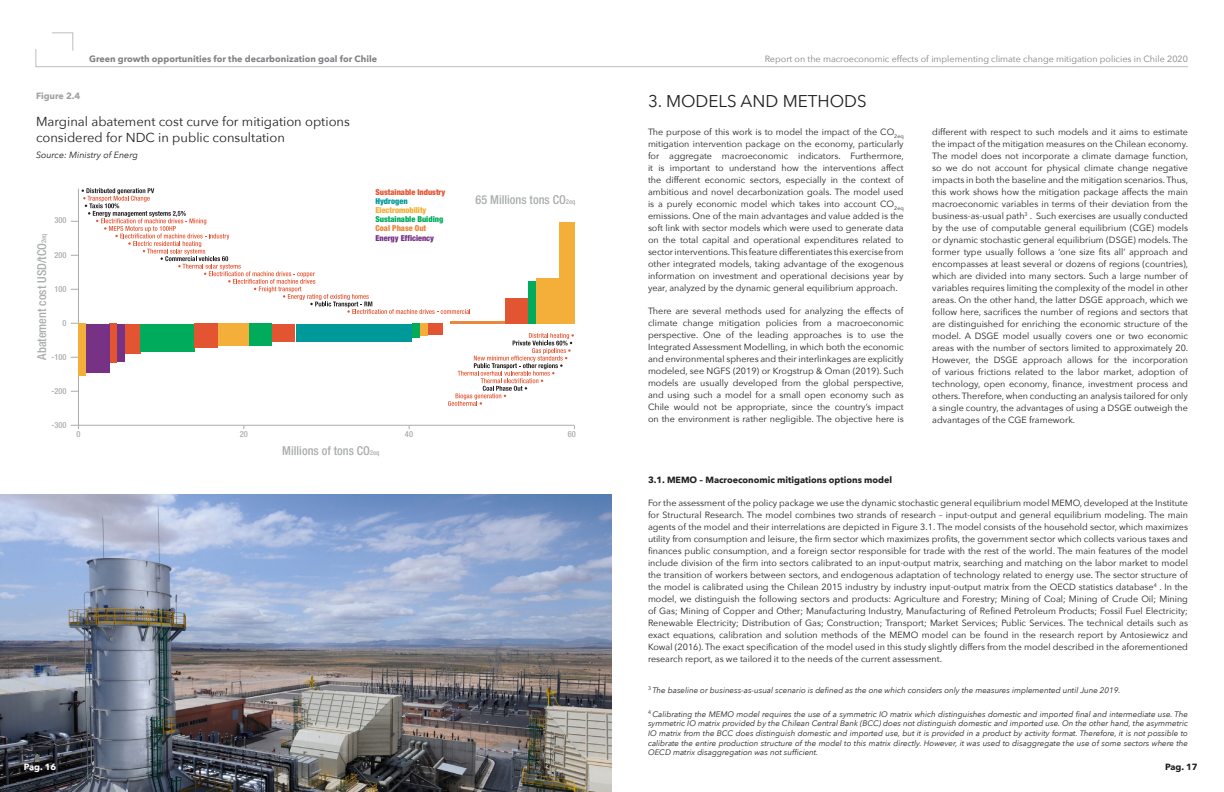
<style>
.page{position:relative;width:1224px;height:792px;background:#fff}
.page>*{position:absolute;margin:0;border:0;box-sizing:border-box;transform-origin:0 0}
.t1{font:17px "Avenir Next";color:#231f20}
.t2{font:13px/15.6px "Avenir Next";color:#231f20}
.t3{font:500 condensed 12.2px "Helvetica Neue LT Std";color:#a9adac}
.t4{font:9px/12px "Avenir Next";color:#231f20;text-align:justify}
.t5{font:9px "Avenir Next";color:#808285}
.t6{font:700 9px "Avenir Next";color:#808285}
.t7{font:700 9px "Avenir Next";color:#231f20}
.t8{font:italic 9px "Avenir Next";color:#231f20}
.t9{font:700 9px "Avenir Next";color:#9d9fa2}
.t10{font:700 9px "Avenir Next";color:#fff}
.t11{font:500 condensed 8.4px "Helvetica Neue LT Std";color:#a9adac}
.t12{font:900 condensed 8.2px/9.2px "Helvetica Neue";color:#e35532}
.t13{font:italic 8px/9.6px "Avenir Next";color:#231f20;text-align:justify}
.t14{font:500 condensed 6.7px "Helvetica Neue LT Std";color:#a9adac}
.s1{color:#099}
.s2{color:#f3af39}
.s3{color:#00ac5c}
.s4{color:#eb873f}
.s5{color:#773286}
.s6{font-size:6.7px}
</style>
<div class="page">
<svg style="left:78px;top:222px;width:497px;height:204px"></svg>
<div style="left:78px;top:324px;width:8px;height:52px;background:#f3af39"></div>
<div style="left:117px;top:324px;width:8px;height:37px;background:#773286"></div>
<div style="left:412px;top:324px;width:7px;height:14px;background:#00ac5c"></div>
<div style="left:528px;top:281px;width:8px;height:43px;background:#00ac5c"></div>
<div style="left:110px;top:324px;width:7px;height:39px;background:#e35532"></div>
<div style="left:125px;top:324px;width:15px;height:30px;background:#e35532"></div>
<div style="left:86px;top:324px;width:23px;height:49px;background:#773286"></div>
<div style="left:140px;top:324px;width:55px;height:27px;background:#00ac5c"></div>
<div style="left:195px;top:324px;width:23px;height:24px;background:#e35532"></div>
<div style="left:272px;top:324px;width:23px;height:18px;background:#e35532"></div>
<div style="left:296px;top:324px;width:116px;height:18px;background:#099"></div>
<div style="left:249px;top:324px;width:23px;height:22px;background:#00ac5c"></div>
<div style="left:505px;top:298px;width:23px;height:26px;background:#e35532"></div>
<hr style="left:450px;top:321px;width:55px;height:3px;background:#eb873f">
<div style="left:428px;top:324px;width:15px;height:11px;background:#e35532"></div>
<div style="left:218px;top:324px;width:30px;height:22px;background:#f3af39"></div>
<div style="left:420px;top:324px;width:8px;height:12px;background:#f3af39"></div>
<div style="left:536px;top:278px;width:23px;height:46px;background:#f3af39"></div>
<div style="left:559px;top:222px;width:15px;height:102px;background:#f3af39"></div>
<svg style="left:71px;top:188px;width:400px;height:126px"></svg>
<svg style="left:448px;top:333px;width:126px;height:73px"></svg>
<svg style="left:35px;top:32px;width:1153px;height:35px"></svg>
<img style="left:0;top:494px;width:612px;height:298px">
<p class="t6" style="left:89px;top:51px;width:290px">Green growth opportunities for the decarbonization goal for Chile</p>
<p class="t5" style="left:765px;top:51px;width:425px">Report on the macroeconomic effects of implementing climate change mitigation policies in Chile 2020</p>
<p class="t9" style="left:36px;top:88px;width:46px">Figure 2.4</p>
<p class="t2" style="left:36px;top:113px;width:315px">Marginal abatement cost curve for mitigation options considered for NDC in public consultation</p>
<p class="t8" style="left:36px;top:147px;width:104px">Source: Ministry of Energ</p>
<p class="t11" style="left:54px;top:215px;width:14px">300</p>
<p class="t14" style="left:40px;top:243px;width:11px;rotate:-90deg">2eq</p>
<p class="t3" style="left:35px;top:360px;width:118px;rotate:-90deg">Abatement cost USD/tCO</p>
<p class="t11" style="left:54px;top:250px;width:14px">200</p>
<p class="t11" style="left:54px;top:284px;width:14px">100</p>
<p class="t11" style="left:62px;top:318px;width:6px">0</p>
<p class="t11" style="left:51px;top:352px;width:17px">-100</p>
<p class="t11" style="left:51px;top:386px;width:17px">-200</p>
<p class="t11" style="left:51px;top:420px;width:17px">-300</p>
<p class="t12" style="left:376px;top:187px;width:71px">Sustainable Industry<br><span class="s1">Hydrogen<br></span><span class="s2">Electromobility<br></span><span class="s3">Sustainable Buiding<br></span><span class="s4">Coal Phase Out<br></span><span class="s5">Energy Efficiency</span></p>
<p class="t3" style="left:476px;top:193px;width:101px">65 Millions tons CO<span class="s6">2eq</span></p>
<p class="t11" style="left:76px;top:429px;width:6px">0</p>
<p class="t11" style="left:240px;top:429px;width:10px">20</p>
<p class="t11" style="left:405px;top:429px;width:10px">40</p>
<p class="t11" style="left:568px;top:429px;width:10px">60</p>
<p class="t3" style="left:282px;top:444px;width:99px">Millions of tons CO<span class="s6">2eq</span></p>
<p class="t1" style="left:648px;top:87px;width:220px">3. MODELS AND METHODS</p>
<p class="t4" style="left:648px;top:126px;width:257px">The purpose of this work is to model the impact of the CO<sub>2eq </sub>mitigation intervention package on the economy, particularly for aggregate macroeconomic indicators. Furthermore, it is important to understand how the interventions affect the different economic sectors, especially in the context of ambitious and novel decarbonization goals. The model used is a purely economic model which takes into account CO<sub>2eq </sub>emissions. One of the main advantages and value added is the soft link with sector models which were used to generate data on the total capital and operational expenditures related to sector interventions. This feature differentiates this exercise from other integrated models, taking advantage of the exogenous information on investment and operational decisions year by year, analyzed by the dynamic general equilibrium approach.</p>
<p class="t4" style="left:648px;top:305px;width:257px">There are several methods used for analyzing the effects of climate change mitigation policies from a macroeconomic perspective. One of the leading approaches is to use the Integrated Assessment Modelling, in which both the economic and environmental spheres and their interlinkages are explicitly modeled, see NGFS (2019) or Krogstrup &amp; Oman (2019). Such models are usually developed from the global perspective, and using such a model for a small open economy such as Chile would not be appropriate, since the country’s impact on the environment is rather negligible. The objective here is</p>
<p class="t4" style="left:932px;top:126px;width:257px">different with respect to such models and it aims to estimate the impact of the mitigation measures on the Chilean economy.<br>The model does not incorporate a climate damage function, so we do not account for physical climate change negative impacts in both the baseline and the mitigation scenarios. Thus, this work shows how the mitigation package affects the main macroeconomic variables in terms of their deviation from the business-as-usual path<sup>3</sup> . Such exercises are usually conducted by the use of computable general equilibrium (CGE) models or dynamic stochastic general equilibrium (DSGE) models. The former type usually follows a ‘one size fits all’ approach and encompasses at least several or dozens of regions (countries), which are divided into many sectors. Such a large number of variables requires limiting the complexity of the model in other areas. On the other hand, the latter DSGE approach, which we follow here, sacrifices the number of regions and sectors that are distinguished for enriching the economic structure of the model. A DSGE model usually covers one or two economic areas with the number of sectors limited to approximately 20.<br>However, the DSGE approach allows for the incorporation of various frictions related to the labor market, adoption of technology, open economy, finance, investment process and others. Therefore, when conducting an analysis tailored for only a single country, the advantages of using a DSGE outweigh the advantages of the CGE framework.</p>
<p class="t7" style="left:648px;top:472px;width:246px">3.1. MEMO – Macroeconomic mitigations options model</p>
<p class="t4" style="left:648px;top:496px;width:542px">For the assessment of the policy package we use the dynamic stochastic general equilibrium model MEMO, developed at the Institute for Structural Research. The model combines two strands of research – input-output and general equilibrium modeling. The main agents of the model and their interrelations are depicted in Figure 3.1. The model consists of the household sector, which maximizes utility from consumption and leisure, the firm sector which maximizes profits, the government sector which collects various taxes and finances public consumption, and a foreign sector responsible for trade with the rest of the world. The main features of the model include division of the firm into sectors calibrated to an input-output matrix, searching and matching on the labor market to model the transition of workers between sectors, and endogenous adaptation of technology related to energy use. The sector structure of the model is calibrated using the Chilean 2015 industry by industry input-output matrix from the OECD statistics database<sup>4</sup> . In the model, we distinguish the following sectors and products: Agriculture and Forestry; Mining of Coal; Mining of Crude Oil; Mining of Gas; Mining of Copper and Other; Manufacturing Industry, Manufacturing of Refined Petroleum Products; Fossil Fuel Electricity; Renewable Electricity; Distribution of Gas; Construction; Transport; Market Services; Public Services. The technical details such as exact equations, calibration and solution methods of the MEMO model can be found in the research report by Antosiewicz and Kowal (2016). The exact specification of the model used in this study slightly differs from the model described in the aforementioned research report, as we tailored it to the needs of the current assessment.</p>
<p class="t13" style="left:648px;top:686px;width:474px"><sup>3</sup> The baseline or business-as-usual scenario is defined as the one which considers only the measures implemented until June 2019.</p>
<p class="t13" style="left:648px;top:709px;width:542px"><sup>4</sup> Calibrating the MEMO model requires the use of a symmetric IO matrix which distinguishes domestic and imported final and intermediate use. The symmetric IO matrix provided by the Chilean Central Bank (BCC) does not distinguish domestic and imported use. On the other hand, the asymmetric IO matrix from the BCC does distinguish domestic and imported use, but it is provided in a product by activity format. Therefore, it is not possible to calibrate the entire production structure of the model to this matrix directly. However, it was used to disaggregate the use of some sectors where the OECD matrix disaggregation was not sufficient.</p>
<p class="t10" style="left:24px;top:759px;width:34px">Pag. 16</p>
<p class="t7" style="left:1165px;top:759px;width:34px">Pag. 17</p>
</div>
